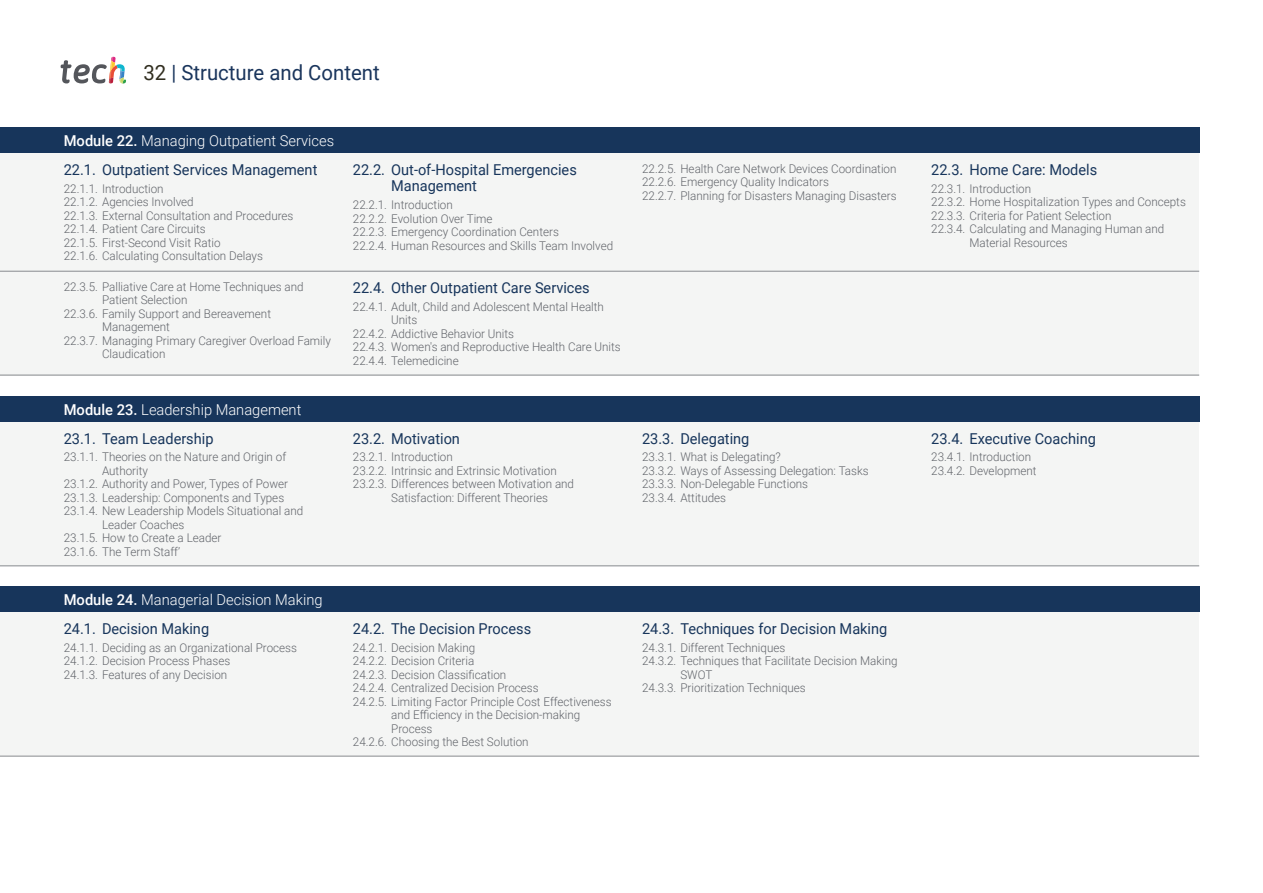
<style>
.page{position:relative;width:1263px;height:893px;background:#fff}
.page>*{position:absolute;margin:0;border:0;box-sizing:border-box;transform-origin:0 0}
.t1{font:21px "Roboto";color:#1a355c}
.t2{font:15px/16.5px "Roboto";color:#17355b}
.t3{font:300 15px "Roboto";color:#fff}
.t4{font:300 12px/13.5px "Roboto";color:#61646a}
.s1{color:#312e20}
.s2{font-weight:500}
</style>
<div class="page">
<svg style="left:61px;top:57px;width:65px;height:27px"></svg>
<div style="left:0;top:152px;width:1199px;height:223px;background:#f4f5f4"></div>
<div style="left:0;top:611px;width:1199px;height:145px;background:#f4f5f4"></div>
<div style="left:0;top:421px;width:1199px;height:145px;background:#f4f5f4"></div>
<div style="left:0;top:128px;width:1199px;height:25px;background:#17355b"></div>
<div style="left:0;top:396px;width:1199px;height:26px;background:#17355b"></div>
<div style="left:0;top:587px;width:1199px;height:25px;background:#17355b"></div>
<hr style="left:0;top:271px;width:1199px;height:1px;background:#878a8e">
<hr style="left:0;top:375px;width:1199px;height:1px;background:#878a8e">
<hr style="left:0;top:566px;width:1199px;height:1px;background:#878a8e">
<hr style="left:0;top:756px;width:1199px;height:1px;background:#878a8e">
<h1 class="t1" style="left:144px;top:57px;width:238px"><span class="s1">32</span> | Structure and Content</h1>
<p class="t3" style="left:64px;top:130px;width:272px"><span class="s2">Module 22.</span> Managing Outpatient Services</p>
<p class="t2" style="left:64px;top:161px;width:255px">22.1. Outpatient Services Management</p>
<p class="t4" style="left:64px;top:181px;width:231px">22.1.1. Introduction<br>22.1.2. Agencies Involved<br>22.1.3. External Consultation and Procedures 22.1.4. Patient Care Circuits<br>22.1.5. First-Second Visit Ratio<br>22.1.6. Calculating Consultation Delays</p>
<p class="t4" style="left:64px;top:279px;width:241px">22.3.5. Palliative Care at Home Techniques and</p>
<p class="t4" style="left:102px;top:293px;width:87px">Patient Selection</p>
<p class="t4" style="left:64px;top:306px;width:209px">22.3.6. Family Support and Bereavement</p>
<p class="t4" style="left:102px;top:320px;width:69px">Management</p>
<p class="t4" style="left:64px;top:333px;width:269px">22.3.7. Managing Primary Caregiver Overload Family</p>
<p class="t4" style="left:102px;top:347px;width:65px">Claudication</p>
<p class="t3" style="left:64px;top:399px;width:239px"><span class="s2">Module 23.</span> Leadership Management</p>
<p class="t2" style="left:64px;top:429px;width:151px">23.1. Team Leadership</p>
<p class="t4" style="left:64px;top:450px;width:224px">23.1.1. Theories on the Nature and Origin of</p>
<p class="t4" style="left:102px;top:463px;width:48px">Authority</p>
<p class="t4" style="left:64px;top:477px;width:226px">23.1.2. Authority and Power, Types of Power</p>
<p class="t4" style="left:64px;top:490px;width:222px">23.1.3. Leadership: Components and Types</p>
<p class="t4" style="left:64px;top:504px;width:241px">23.1.4. New Leadership Models Situational and</p>
<p class="t4" style="left:102px;top:517px;width:84px">Leader Coaches</p>
<p class="t4" style="left:64px;top:531px;width:159px">23.1.5. How to Create a Leader</p>
<p class="t4" style="left:64px;top:544px;width:118px">23.1.6. The Term Staff’</p>
<p class="t3" style="left:64px;top:589px;width:260px"><span class="s2">Module 24.</span> Managerial Decision Making</p>
<p class="t2" style="left:64px;top:620px;width:147px">24.1. Decision Making</p>
<p class="t4" style="left:64px;top:640px;width:235px">24.1.1. Deciding as an Organizational Process<br>24.1.2. Decision Process Phases<br>24.1.3. Features of any Decision</p>
<p class="t2" style="left:391px;top:161px;width:187px;text-indent:-38px">22.2. Out-of-Hospital Emergencies<br>Management</p>
<p class="t4" style="left:353px;top:198px;width:262px">22.2.1. Introduction<br>22.2.2. Evolution Over Time<br>22.2.3. Emergency Coordination Centers<br>22.2.4. Human Resources and Skills Team Involved</p>
<p class="t2" style="left:353px;top:279px;width:238px">22.4. Other Outpatient Care Services</p>
<p class="t4" style="left:353px;top:299px;width:253px">22.4.1. Adult, Child and Adolescent Mental Health</p>
<p class="t4" style="left:391px;top:313px;width:28px">Units</p>
<p class="t4" style="left:353px;top:326px;width:163px">22.4.2. Addictive Behavior Units</p>
<p class="t4" style="left:353px;top:340px;width:269px">22.4.3. Women's and Reproductive Health Care Units</p>
<p class="t4" style="left:353px;top:353px;width:107px">22.4.4. Telemedicine</p>
<p class="t2" style="left:353px;top:429px;width:109px">23.2. Motivation</p>
<p class="t4" style="left:353px;top:450px;width:101px">23.2.1. Introduction</p>
<p class="t4" style="left:353px;top:463px;width:205px">23.2.2. Intrinsic and Extrinsic Motivation</p>
<p class="t4" style="left:353px;top:477px;width:223px">23.2.3. Differences between Motivation and</p>
<p class="t4" style="left:391px;top:490px;width:158px">Satisfaction: Different Theories</p>
<p class="t2" style="left:353px;top:620px;width:180px">24.2. The Decision Process</p>
<p class="t4" style="left:353px;top:640px;width:124px">24.2.1. Decision Making</p>
<p class="t4" style="left:353px;top:654px;width:123px">24.2.2. Decision Criteria</p>
<p class="t4" style="left:353px;top:667px;width:155px">24.2.3. Decision Classification</p>
<p class="t4" style="left:353px;top:681px;width:187px">24.2.4. Centralized Decision Process</p>
<p class="t4" style="left:353px;top:694px;width:260px">24.2.5. Limiting Factor Principle Cost Effectiveness</p>
<p class="t4" style="left:391px;top:708px;width:191px">and Efficiency in the Decision-making</p>
<p class="t4" style="left:391px;top:721px;width:43px">Process</p>
<p class="t4" style="left:353px;top:735px;width:177px">24.2.6. Choosing the Best Solution</p>
<p class="t4" style="left:642px;top:161px;width:256px">22.2.5. Health Care Network Devices Coordination<br>22.2.6. Emergency Quality Indicators<br>22.2.7. Planning for Disasters Managing Disasters</p>
<p class="t2" style="left:642px;top:429px;width:109px">23.3. Delegating</p>
<p class="t4" style="left:642px;top:450px;width:228px">23.3.1. What is Delegating?<br>23.3.2. Ways of Assessing Delegation: Tasks<br>23.3.3. Non-Delegable Functions<br>23.3.4. Attitudes</p>
<p class="t2" style="left:642px;top:620px;width:247px">24.3. Techniques for Decision Making</p>
<p class="t4" style="left:642px;top:640px;width:145px">24.3.1. Different Techniques</p>
<p class="t4" style="left:642px;top:654px;width:257px">24.3.2. Techniques that Facilitate Decision Making</p>
<p class="t4" style="left:680px;top:667px;width:33px">SWOT</p>
<p class="t4" style="left:642px;top:681px;width:165px">24.3.3. Prioritization Techniques</p>
<p class="t2" style="left:931px;top:161px;width:167px">22.3. Home Care: Models</p>
<p class="t4" style="left:931px;top:181px;width:101px">22.3.1. Introduction</p>
<p class="t4" style="left:931px;top:195px;width:256px">22.3.2. Home Hospitalization Types and Concepts</p>
<p class="t4" style="left:931px;top:208px;width:182px">22.3.3. Criteria for Patient Selection</p>
<p class="t4" style="left:931px;top:222px;width:235px">22.3.4. Calculating and Managing Human and</p>
<p class="t4" style="left:969px;top:235px;width:100px">Material Resources</p>
<p class="t2" style="left:931px;top:429px;width:166px">23.4. Executive Coaching</p>
<p class="t4" style="left:931px;top:450px;width:107px">23.4.1. Introduction<br>23.4.2. Development</p>
</div>
